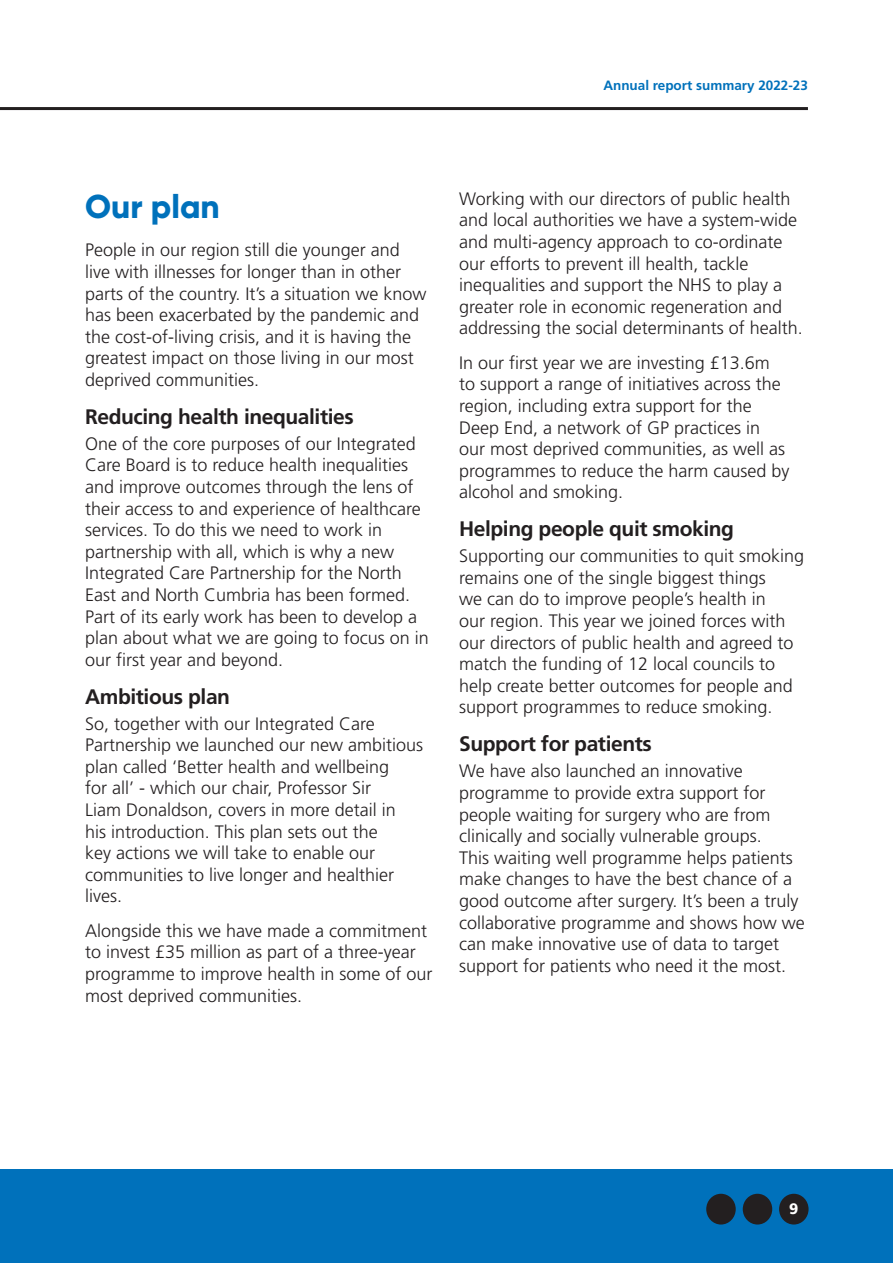
<style>
.page{position:relative;width:893px;height:1263px;background:#fff}
.page>*{position:absolute;margin:0;border:0;box-sizing:border-box;transform-origin:0 0}
.Headers{font:800 33px "Gilroy";color:#0071bb}
.Sub_heads{font:700 21px "Frutiger";letter-spacing:-.02em;color:#231f20}
.t1{font:300 18px/21.6px "Frutiger";color:#231f20}
.t2{font:900 15px "Frutiger LT Pro";color:#fff}
.t3{font:700 13.5px "Frutiger";color:#0071bb}
</style>
<div class="page">
<div style="left:0;top:1169px;width:893px;height:94px;background:#0071bb"></div>
<div style="left:743px;top:1194px;width:29px;height:30px;background:#231f20;border-radius:50%"></div>
<div style="left:779px;top:1194px;width:29px;height:30px;background:#231f20;border-radius:50%"></div>
<hr style="left:0;top:107px;width:808px;height:3px;background:#231f20">
<div style="left:706px;top:1194px;width:30px;height:30px;background:#231f20;border-radius:50%"></div>
<p class="t3" style="left:603px;top:78px;width:206px">Annual report summary 2022-23</p>
<p class="Headers" style="left:85px;top:185px;width:136px">Our plan</p>
<p class="t1" style="left:85px;top:239px;width:343px">People in our region still die younger and live with illnesses for longer than in other parts of the country. It’s a situation we know has been exacerbated by the pandemic and the cost-of-living crisis, and it is having the greatest impact on those living in our most deprived communities.</p>
<p class="Sub_heads" style="left:85px;top:404px;width:270px">Reducing health inequalities</p>
<p class="t1" style="left:85px;top:433px;width:345px">One of the core purposes of our Integrated Care Board is to reduce health inequalities and improve outcomes through the lens of their access to and experience of healthcare services. To do this we need to work in partnership with all, which is why a new Integrated Care Partnership for the North East and North Cumbria has been formed.<br>Part of its early work has been to develop a plan about what we are going to focus on in our first year and beyond.</p>
<p class="Sub_heads" style="left:85px;top:684px;width:147px">Ambitious plan</p>
<p class="t1" style="left:85px;top:713px;width:340px">So, together with our Integrated Care Partnership we launched our new ambitious plan called ‘Better health and wellbeing<br>for all’ - which our chair, Professor Sir<br>Liam Donaldson, covers in more detail in<br>his introduction. This plan sets out the<br>key actions we will take to enable our communities to live longer and healthier lives.</p>
<p class="t1" style="left:85px;top:920px;width:349px">Alongside this we have made a commitment to invest £35 million as part of a three-year programme to improve health in some of our most deprived communities.</p>
<p class="t1" style="left:459px;top:188px;width:345px">Working with our directors of public health and local authorities we have a system-wide and multi-agency approach to co-ordinate our efforts to prevent ill health, tackle inequalities and support the NHS to play a greater role in economic regeneration and addressing the social determinants of health.</p>
<p class="t1" style="left:459px;top:352px;width:332px">In our first year we are investing £13.6m to support a range of initiatives across the region, including extra support for the Deep End, a network of GP practices in our most deprived communities, as well as programmes to reduce the harm caused by alcohol and smoking.</p>
<p class="Sub_heads" style="left:459px;top:517px;width:276px">Helping people quit smoking</p>
<p class="t1" style="left:459px;top:545px;width:347px">Supporting our communities to quit smoking remains one of the single biggest things<br>we can do to improve people’s health in<br>our region. This year we joined forces with our directors of public health and agreed to match the funding of 12 local councils to help create better outcomes for people and support programmes to reduce smoking.</p>
<p class="Sub_heads" style="left:459px;top:732px;width:194px">Support for patients</p>
<p class="t1" style="left:459px;top:760px;width:347px">We have also launched an innovative programme to provide extra support for people waiting for surgery who are from clinically and socially vulnerable groups.<br>This waiting well programme helps patients make changes to have the best chance of a good outcome after surgery. It’s been a truly collaborative programme and shows how we can make innovative use of data to target support for patients who need it the most.</p>
<p class="t2" style="left:789px;top:1199px;width:11px">9</p>
</div>
